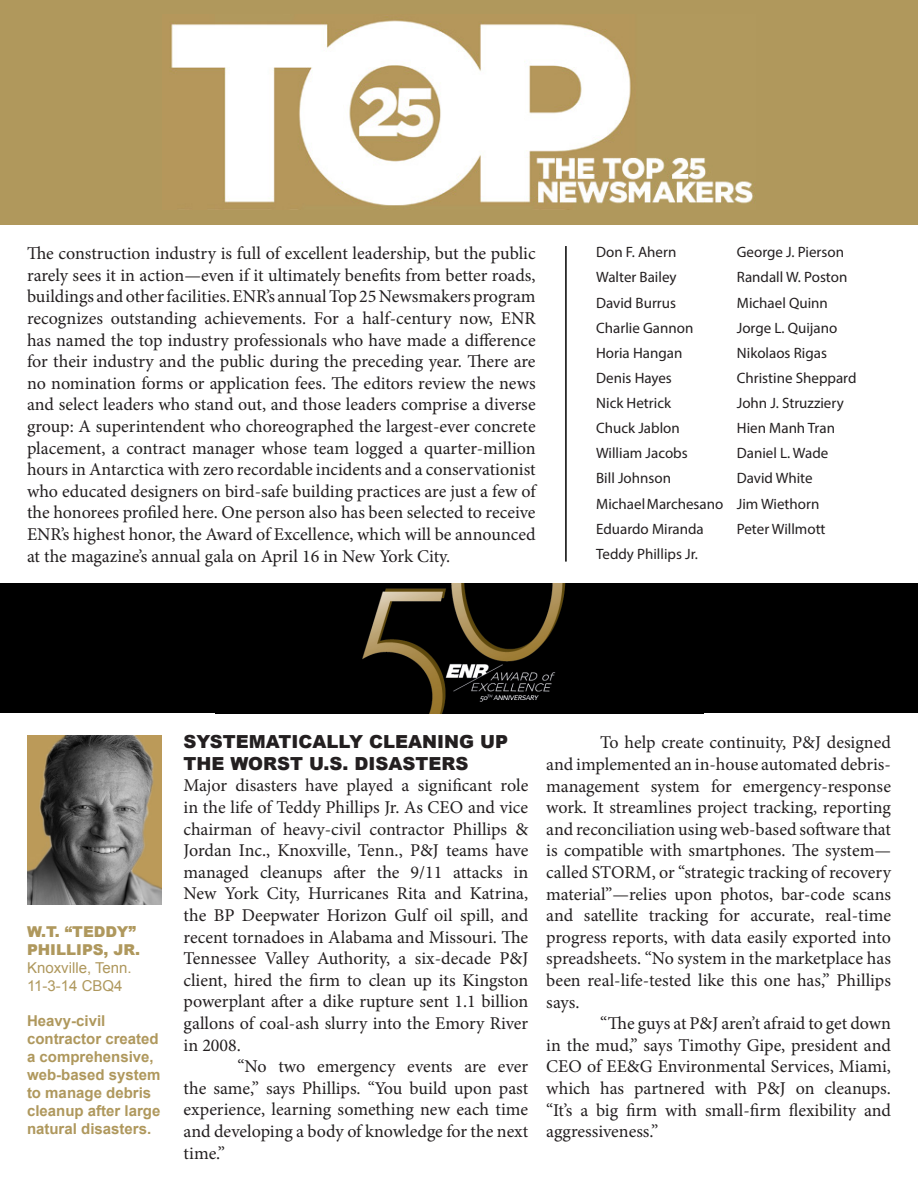
<style>
.page{position:relative;width:918px;height:1188px;background:#fff}
.page>*{position:absolute;margin:0;border:0;box-sizing:border-box;transform-origin:0 0}
.t1{font:18px/21.6px "Minion Pro";color:#231f20;text-align:justify}
.t2{font:900 18px/21.6px "Arial";color:#231f20}
.t3{font:15px "Myriad Pro";color:#231f20}
.t4{font:700 15px/18px "Arial";color:#af985d}
.t5{font:15px "Arial";color:#af985d}
.t6{font:900 15px/18px "Arial";color:#af985d}
</style>
<div class="page">
<div style="left:0;top:0;width:918px;height:225px;background:#b0985c"></div>
<img style="left:170px;top:20px;width:583px;height:190px">
<hr style="left:565px;top:246px;width:2px;height:316px;background:#000">
<img style="left:27px;top:735px;width:135px;height:169px">
<div style="left:1px;top:584px;width:917px;height:129px;background:#000"></div>
<img style="left:362px;top:584px;width:204px;height:129px">
<p class="t1" style="left:27px;top:243px;width:510px">The construction industry is full of excellent leadership, but the public rarely sees it in action—even if it ultimately benefits from better roads, buildings and other facilities. ENR’s annual Top 25 Newsmakers program recognizes outstanding achievements. For a half-century now, ENR has named the top industry professionals who have made a difference for their industry and the public during the preceding year. There are no nomination forms or application fees. The editors review the news and select leaders who stand out, and those leaders comprise a diverse group: A superintendent who choreographed the largest-ever concrete placement, a contract manager whose team logged a quarter-million hours in Antarctica with zero recordable incidents and a conservationist who educated designers on bird-safe building practices are just a few of the honorees profiled here. One person also has been selected to receive ENR’s highest honor, the Award of Excellence, which will be announced at the magazine’s annual gala on April 16 in New York City.</p>
<p class="t3" style="left:596px;top:243px;width:82px">Don F. Ahern</p>
<p class="t3" style="left:596px;top:268px;width:82px">Walter Bailey</p>
<p class="t3" style="left:596px;top:293px;width:81px">David Burrus</p>
<p class="t3" style="left:596px;top:318px;width:99px">Charlie Gannon</p>
<p class="t3" style="left:596px;top:344px;width:88px">Horia Hangan</p>
<p class="t3" style="left:596px;top:369px;width:77px">Denis Hayes</p>
<p class="t3" style="left:596px;top:394px;width:76px">Nick Hetrick</p>
<p class="t3" style="left:596px;top:419px;width:85px">Chuck Jablon</p>
<p class="t3" style="left:596px;top:444px;width:93px">William Jacobs</p>
<p class="t3" style="left:596px;top:469px;width:76px">Bill Johnson</p>
<p class="t3" style="left:596px;top:494px;width:129px">Michael Marchesano</p>
<p class="t3" style="left:596px;top:519px;width:109px">Eduardo Miranda</p>
<p class="t3" style="left:596px;top:545px;width:103px">Teddy Phillips Jr.</p>
<p class="t3" style="left:737px;top:243px;width:109px">George J. Pierson</p>
<p class="t3" style="left:737px;top:268px;width:112px">Randall W. Poston</p>
<p class="t3" style="left:737px;top:293px;width:93px">Michael Quinn</p>
<p class="t3" style="left:737px;top:318px;width:102px">Jorge L. Quijano</p>
<p class="t3" style="left:737px;top:344px;width:92px">Nikolaos Rigas</p>
<p class="t3" style="left:737px;top:369px;width:121px">Christine Sheppard</p>
<p class="t3" style="left:737px;top:394px;width:108px">John J. Struzziery</p>
<p class="t3" style="left:737px;top:419px;width:100px">Hien Manh Tran</p>
<p class="t3" style="left:737px;top:444px;width:93px">Daniel L. Wade</p>
<p class="t3" style="left:737px;top:469px;width:77px">David White</p>
<p class="t3" style="left:737px;top:494px;width:84px">Jim Wiethorn</p>
<p class="t3" style="left:737px;top:519px;width:90px">Peter Willmott</p>
<p class="t6" style="left:27px;top:923px;width:115px">W.T. “TEDDY”<br>PHILLIPS, JR.</p>
<p class="t5" style="left:27px;top:958px;width:106px">Knoxville, Tenn.</p>
<p class="t5" style="left:27px;top:976px;width:97px">11-3-14 CBQ4</p>
<p class="t4" style="left:27px;top:1012px;width:135px">Heavy-civil contractor created a comprehensive, web-based system to manage debris cleanup after large natural disasters.</p>
<p class="t2" style="left:184px;top:730px;width:326px">SYSTEMATICALLY CLEANING UP<br>THE WORST U.S. DISASTERS</p>
<p class="t1" style="left:184px;top:775px;width:346px">Major disasters have played a significant role in the life of Teddy Phillips Jr. As CEO and vice chairman of heavy-civil contractor Phillips &amp; Jordan Inc., Knoxville, Tenn., P&amp;J teams have managed cleanups after the 9/11 attacks in New York City, Hurricanes Rita and Katrina, the BP Deepwater Horizon Gulf oil spill, and recent tornadoes in Alabama and Missouri. The Tennessee Valley Authority, a six-decade P&amp;J client, hired the firm to clean up its Kingston powerplant after a dike rupture sent 1.1 billion gallons of coal-ash slurry into the Emory River in 2008.</p>
<p class="t1" style="left:184px;top:1056px;width:346px;text-indent:54px">“No two emergency events are ever the same,” says Phillips. “You build upon past experience, learning something new each time and developing a body of knowledge for the next time.”</p>
<p class="t1" style="left:546px;top:732px;width:346px;text-indent:54px">To help create continuity, P&amp;J designed and implemented an in-house automated debris&shy;management system for emergency-response work. It streamlines project tracking, reporting and reconciliation using web-based software that is compatible with smartphones. The system— called STORM, or “strategic tracking of recovery material”—relies upon photos, bar-code scans and satellite tracking for accurate, real-time progress reports, with data easily exported into spreadsheets. “No system in the marketplace has been real-life-tested like this one has,” Phillips says.</p>
<p class="t1" style="left:546px;top:1013px;width:346px;text-indent:54px">“The guys at P&amp;J aren’t afraid to get down in the mud,” says Timothy Gipe, president and CEO of EE&amp;G Environmental Services, Miami, which has partnered with P&amp;J on cleanups. “It’s a big firm with small-firm flexibility and aggressiveness.”</p>
</div>
